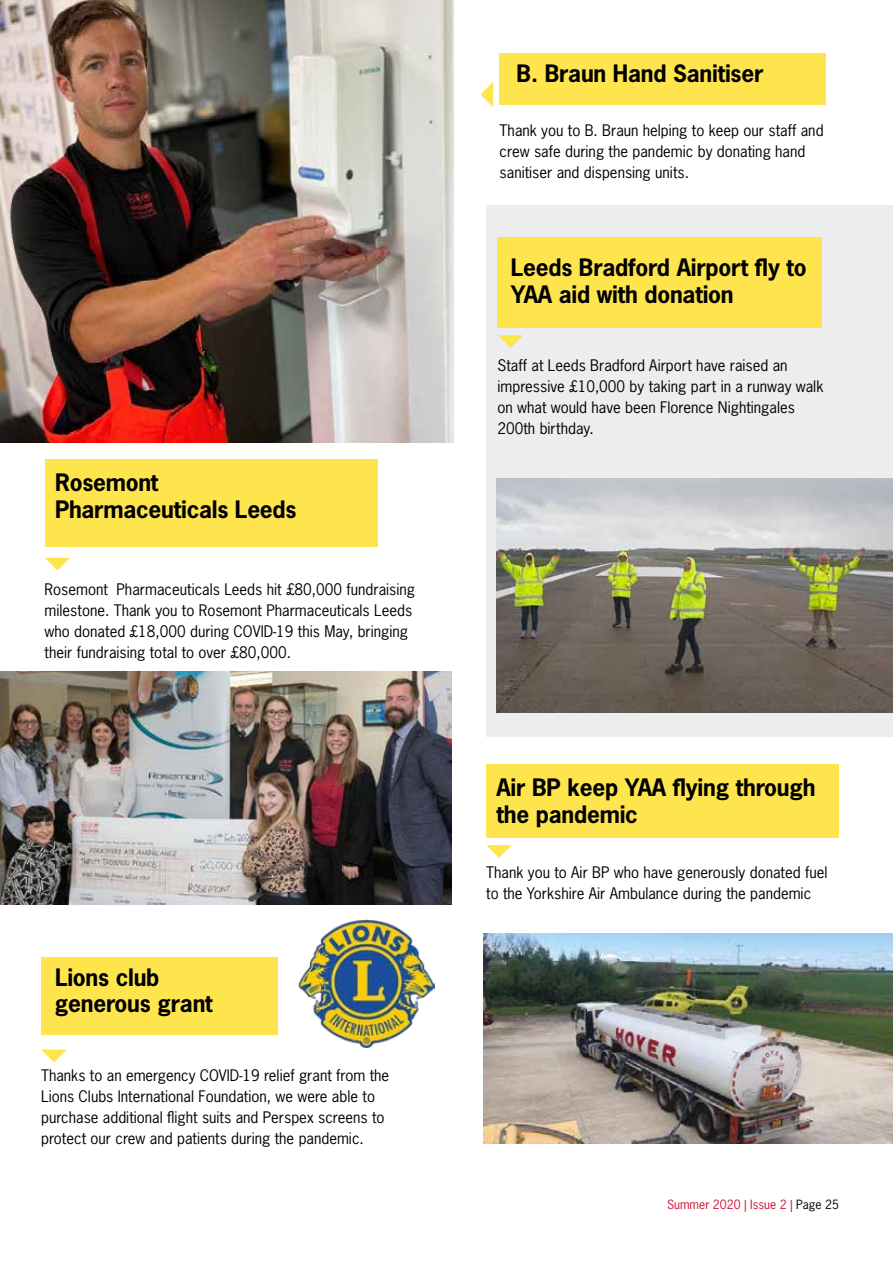
<style>
.page{position:relative;width:893px;height:1263px;background:#fff}
.page>*{position:absolute;margin:0;border:0;box-sizing:border-box;transform-origin:0 0}
.t1{font:700 22.65px/27.2px "News Gothic Std";letter-spacing:-.01em;color:#000}
.t2{font:15px/21px "News Gothic";color:#000}
.t3{font:12px "News Gothic";color:#ce0e2d}
.s1{color:#000}
</style>
<div class="page">
<div style="left:486px;top:205px;width:407px;height:532px;background:#ededed"></div>
<img style="left:496px;top:478px;width:397px;height:234px">
<img style="left:0;top:0;width:454px;height:442px">
<div style="left:497px;top:237px;width:325px;height:90px;background:#ffe54d"></div>
<div style="left:500px;top:53px;width:326px;height:52px;background:#ffe54d"></div>
<svg style="left:480px;top:82px;width:13px;height:25px"></svg>
<img style="left:0;top:672px;width:452px;height:233px">
<div style="left:45px;top:459px;width:333px;height:88px;background:#ffe54d"></div>
<svg style="left:45px;top:558px;width:25px;height:12px"></svg>
<svg style="left:41px;top:1050px;width:26px;height:12px"></svg>
<div style="left:41px;top:957px;width:237px;height:78px;background:#ffe54d"></div>
<svg style="left:498px;top:335px;width:25px;height:13px"></svg>
<img style="left:298px;top:920px;width:136px;height:127px">
<img style="left:483px;top:933px;width:410px;height:211px">
<div style="left:486px;top:764px;width:353px;height:73px;background:#ffe54d"></div>
<svg style="left:486px;top:845px;width:26px;height:13px"></svg>
<h1 class="t1" style="left:55px;top:469px;width:243px">Rosemont<br>Pharmaceuticals Leeds</h1>
<p class="t2" style="left:45px;top:579px;width:372px">Rosemont Pharmaceuticals Leeds hit £80,000 fundraising milestone. Thank you to Rosemont Pharmaceuticals Leeds who donated £18,000 during COVID-19 this May, bringing their fundraising total to over £80,000.</p>
<h1 class="t1" style="left:55px;top:964px;width:159px;line-height:25.8px">Lions club generous grant</h1>
<p class="t2" style="left:41px;top:1065px;width:350px">Thanks to an emergency COVID-19 relief grant from the Lions Clubs International Foundation, we were able to purchase additional flight suits and Perspex screens to protect our crew and patients during the pandemic.</p>
<h1 class="t1" style="left:517px;top:59px;width:248px">B. Braun Hand Sanitiser</h1>
<p class="t2" style="left:500px;top:120px;width:325px">Thank you to B. Braun helping to keep our staff and crew safe during the pandemic by donating hand sanitiser and dispensing units.</p>
<h1 class="t1" style="left:511px;top:253px;width:297px">Leeds Bradford Airport fly to<br>YAA aid with donation</h1>
<p class="t2" style="left:497px;top:355px;width:327px">Staff at Leeds Bradford Airport have raised an impressive £10,000 by taking part in a runway walk on what would have been Florence Nightingales 200th birthday.</p>
<h1 class="t1" style="left:496px;top:774px;width:321px">Air BP keep YAA flying through the pandemic</h1>
<p class="t2" style="left:486px;top:862px;width:343px">Thank you to Air BP who have generously donated fuel to the Yorkshire Air Ambulance during the pandemic</p>
<p class="t3" style="left:667px;top:1196px;width:173px">Summer 2020 | Issue 2 | <span class="s1">Page 25</span></p>
</div>
